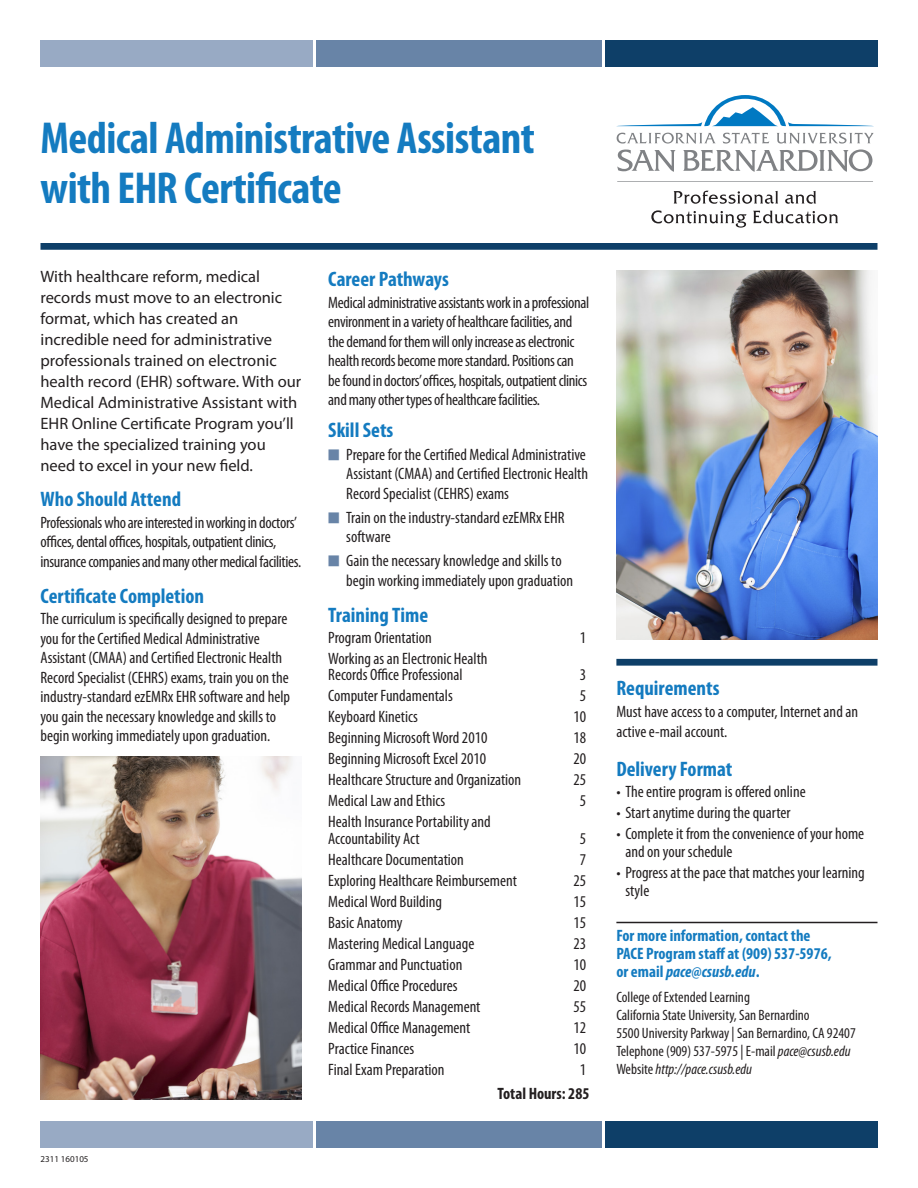
<style>
.page{position:relative;width:918px;height:1188px;background:#fff}
.page>*{position:absolute;margin:0;border:0;box-sizing:border-box;transform-origin:0 0}
.large_head_B{font:700 condensed 45px/49.5px "Myriad Pro";letter-spacing:-.015em;color:#147bc0}
.subhead_blue__H2_-B{font:700 condensed 21px "Myriad Pro";color:#147bc0}
.subhead_blue_H2_for{font:700 condensed 21px "Myriad Pro";color:#147bc0}
.subhead_blue_H2_-C{font:700 condensed 21px "Myriad Pro";color:#147bc0}
.subhead_H2_for_bulle{font:700 condensed 21px "Myriad Pro";color:#147bc0}
.cond_body{font:condensed 16.5px/19.5px "Myriad Pro";color:#231f20}
.cond_body_tabs_-B{font:condensed 16.5px/16.5px "Myriad Pro";color:#231f20}
.cond_body-2{font:condensed 16.5px/19.5px "Myriad Pro";letter-spacing:-.02em;color:#231f20}
.intro_body_11_on_14{font:16.5px/21px "Myriad Pro";color:#231f20}
.small_blue_sub_ruleA{font:700 condensed 16.5px/18px "Myriad Pro";color:#147bc0}
.body_cond_bold_right{font:700 condensed 16.5px "Myriad Pro";color:#231f20}
.address_body_A__10_o{font:condensed 15px/18px "Myriad Pro";color:#231f20}
.number_date_code{font:9px "Myriad Pro";color:#231f20}
.s1{font-style:italic}
</style>
<div class="page">
<div style="left:40px;top:40px;width:273px;height:27px;background:#98aac4"></div>
<div style="left:316px;top:40px;width:286px;height:27px;background:#6884a7"></div>
<div style="left:605px;top:40px;width:273px;height:27px;background:#0e3f68"></div>
<div style="left:40px;top:1121px;width:273px;height:27px;background:#98aac4"></div>
<div style="left:316px;top:1121px;width:286px;height:27px;background:#6884a7"></div>
<div style="left:605px;top:1121px;width:273px;height:27px;background:#0e3f68"></div>
<svg style="left:674px;top:191px;width:104px;height:13px"></svg>
<svg style="left:785px;top:191px;width:31px;height:13px"></svg>
<svg style="left:651px;top:210px;width:96px;height:18px"></svg>
<svg style="left:753px;top:210px;width:85px;height:13px"></svg>
<svg style="left:616px;top:95px;width:258px;height:32px"></svg>
<svg style="left:617px;top:133px;width:257px;height:39px"></svg>
<svg style="left:617px;top:181px;width:256px;height:1px"></svg>
<div style="left:40px;top:243px;width:838px;height:7px;background:#0e3f68"></div>
<hr style="left:616px;top:922px;width:262px;height:1px;background:#231f20">
<div style="left:616px;top:659px;width:262px;height:7px;background:#0e3f68"></div>
<img style="left:616px;top:270px;width:262px;height:369px">
<img style="left:40px;top:756px;width:261px;height:343px">
<p class="large_head_B" style="left:40px;top:113px;width:496px">Medical Administrative Assistant with EHR Certificate</p>
<p class="intro_body_11_on_14" style="left:40px;top:266px;width:262px">With healthcare reform, medical records must move to an electronic format, which has created an incredible need for administrative professionals trained on electronic health record (EHR) software. With our Medical Administrative Assistant with EHR Online Certificate Program you’ll have the specialized training you need to excel in your new field.</p>
<p class="subhead_blue_H2_-C" style="left:40px;top:486px;width:142px">Who Should Attend</p>
<p class="cond_body-2" style="left:40px;top:512px;width:262px">Professionals who are interested in working in doctors’ offices, dental offices, hospitals, outpatient clinics, insurance companies and many other medical facilities.</p>
<p class="subhead_blue__H2_-B" style="left:40px;top:583px;width:165px">Certificate Completion</p>
<p class="cond_body" style="left:40px;top:609px;width:251px">The curriculum is specifically designed to prepare you for the Certified Medical Administrative Assistant (CMAA) and Certified Electronic Health Record Specialist (CEHRS) exams, train you on the industry-standard ezEMRx EHR software and help you gain the necessary knowledge and skills to begin working immediately upon graduation.</p>
<p class="number_date_code" style="left:40px;top:1154px;width:50px">2311 160105</p>
<p class="subhead_blue__H2_-B" style="left:328px;top:266px;width:122px">Career Pathways</p>
<p class="cond_body-2" style="left:328px;top:292px;width:263px">Medical administrative assistants work in a professional environment in a variety of healthcare facilities, and the demand for them will only increase as electronic health records become more standard. Positions can be found in doctors’offices, hospitals, outpatient clinics and many other types of healthcare facilities.</p>
<p class="subhead_H2_for_bulle" style="left:328px;top:416px;width:67px">Skill Sets</p>
<p class="cond_body" style="left:346px;top:444px;width:243px">Prepare for the Certified Medical Administrative<br>Assistant (CMAA) and Certified Electronic Health<br>Record Specialist (CEHRS) exams</p>
<p class="cond_body" style="left:346px;top:507px;width:220px">Train on the industry-standard ezEMRx EHR software</p>
<p class="cond_body" style="left:346px;top:551px;width:228px">Gain the necessary knowledge and skills to begin working immediately upon graduation</p>
<p class="subhead_blue_H2_for" style="left:328px;top:602px;width:101px">Training Time</p>
<p class="cond_body_tabs_-B" style="left:328px;top:629px;width:105px">Program Orientation</p>
<p class="cond_body_tabs_-B" style="left:580px;top:629px;width:8px">1</p>
<p class="cond_body_tabs_-B" style="left:328px;top:650px;width:161px">Working as an Electronic Health<br>Records Office Professional</p>
<p class="cond_body_tabs_-B" style="left:580px;top:666px;width:8px">3</p>
<p class="cond_body_tabs_-B" style="left:328px;top:687px;width:126px">Computer Fundamentals</p>
<p class="cond_body_tabs_-B" style="left:580px;top:687px;width:8px">5</p>
<p class="cond_body_tabs_-B" style="left:328px;top:708px;width:91px">Keyboard Kinetics</p>
<p class="cond_body_tabs_-B" style="left:574px;top:708px;width:14px">10</p>
<p class="cond_body_tabs_-B" style="left:328px;top:729px;width:161px">Beginning Microsoft Word 2010</p>
<p class="cond_body_tabs_-B" style="left:574px;top:729px;width:14px">18</p>
<p class="cond_body_tabs_-B" style="left:328px;top:750px;width:159px">Beginning Microsoft Excel 2010</p>
<p class="cond_body_tabs_-B" style="left:574px;top:750px;width:14px">20</p>
<p class="cond_body_tabs_-B" style="left:328px;top:771px;width:194px">Healthcare Structure and Organization</p>
<p class="cond_body_tabs_-B" style="left:574px;top:771px;width:14px">25</p>
<p class="cond_body_tabs_-B" style="left:328px;top:792px;width:118px">Medical Law and Ethics</p>
<p class="cond_body_tabs_-B" style="left:580px;top:792px;width:8px">5</p>
<p class="cond_body_tabs_-B" style="left:328px;top:813px;width:164px">Health Insurance Portability and<br>Accountability Act</p>
<p class="cond_body_tabs_-B" style="left:580px;top:830px;width:8px">5</p>
<p class="cond_body_tabs_-B" style="left:328px;top:851px;width:137px">Healthcare Documentation</p>
<p class="cond_body_tabs_-B" style="left:580px;top:851px;width:8px">7</p>
<p class="cond_body_tabs_-B" style="left:328px;top:872px;width:190px">Exploring Healthcare Reimbursement</p>
<p class="cond_body_tabs_-B" style="left:574px;top:872px;width:14px">25</p>
<p class="cond_body_tabs_-B" style="left:328px;top:893px;width:115px">Medical Word Building</p>
<p class="cond_body_tabs_-B" style="left:574px;top:893px;width:14px">15</p>
<p class="cond_body_tabs_-B" style="left:328px;top:914px;width:76px">Basic Anatomy</p>
<p class="cond_body_tabs_-B" style="left:574px;top:914px;width:14px">15</p>
<p class="cond_body_tabs_-B" style="left:328px;top:935px;width:148px">Mastering Medical Language</p>
<p class="cond_body_tabs_-B" style="left:574px;top:935px;width:14px">23</p>
<p class="cond_body_tabs_-B" style="left:328px;top:956px;width:136px">Grammar and Punctuation</p>
<p class="cond_body_tabs_-B" style="left:574px;top:956px;width:14px">10</p>
<p class="cond_body_tabs_-B" style="left:328px;top:977px;width:131px">Medical Office Procedures</p>
<p class="cond_body_tabs_-B" style="left:574px;top:977px;width:14px">20</p>
<p class="cond_body_tabs_-B" style="left:328px;top:998px;width:154px">Medical Records Management</p>
<p class="cond_body_tabs_-B" style="left:574px;top:998px;width:14px">55</p>
<p class="cond_body_tabs_-B" style="left:328px;top:1019px;width:144px">Medical Office Management</p>
<p class="cond_body_tabs_-B" style="left:574px;top:1019px;width:14px">12</p>
<p class="cond_body_tabs_-B" style="left:328px;top:1040px;width:87px">Practice Finances</p>
<p class="cond_body_tabs_-B" style="left:574px;top:1040px;width:14px">10</p>
<p class="cond_body_tabs_-B" style="left:328px;top:1061px;width:118px">Final Exam Preparation</p>
<p class="cond_body_tabs_-B" style="left:580px;top:1061px;width:8px">1</p>
<p class="body_cond_bold_right" style="left:497px;top:1083px;width:94px">Total Hours: 285</p>
<p class="subhead_blue__H2_-B" style="left:616px;top:675px;width:105px">Requirements</p>
<p class="cond_body" style="left:616px;top:702px;width:243px">Must have access to a computer, Internet and an active e-mail account.</p>
<p class="subhead_blue_H2_for" style="left:616px;top:755px;width:117px">Delivery Format</p>
<p class="cond_body" style="left:616px;top:782px;width:191px">• The entire program is offered online</p>
<p class="cond_body" style="left:616px;top:803px;width:176px">• Start anytime during the quarter</p>
<p class="cond_body" style="left:625px;top:825px;width:240px;line-height:18px;text-indent:-9px">• Complete it from the convenience of your home and on your schedule</p>
<p class="cond_body" style="left:625px;top:864px;width:241px;line-height:18px;text-indent:-9px">• Progress at the pace that matches your learning style</p>
<p class="small_blue_sub_ruleA" style="left:616px;top:926px;width:217px">For more information, contact the<br>PACE Program staff at (909) 537-5976, or email <span class="s1">pace@csusb.edu</span>.</p>
<p class="address_body_A__10_o" style="left:616px;top:988px;width:241px">College of Extended Learning<br>California State University, San Bernardino<br>5500 University Parkway | San Bernardino, CA 92407<br>Telephone (909) 537-5975 | E-mail <span class="s1">pace@csusb.edu </span>Website <span class="s1">http://pace.csusb.edu</span></p>
</div>
